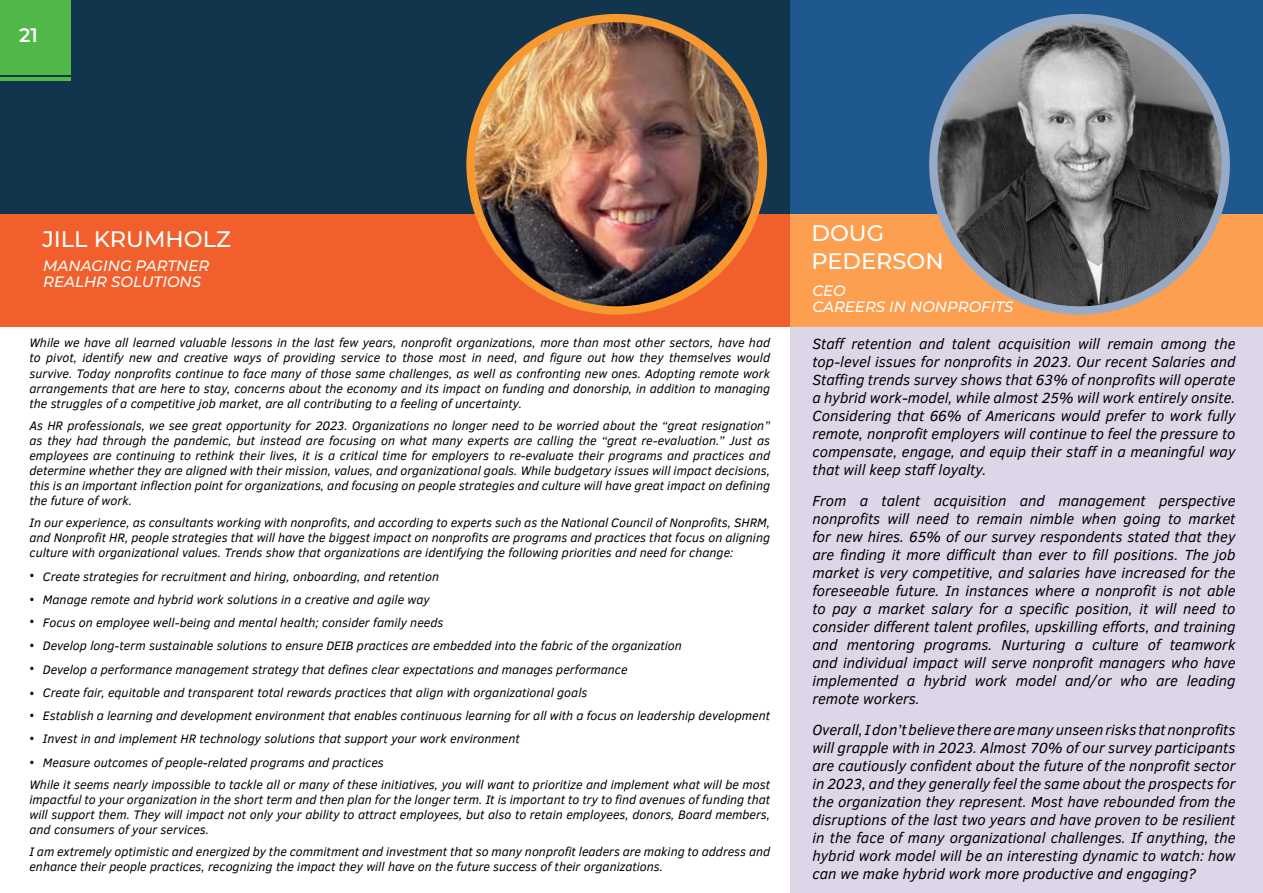
<style>
.page{position:relative;width:1263px;height:893px;background:#fff}
.page>*{position:absolute;margin:0;border:0;box-sizing:border-box;transform-origin:0 0}
.t1{font:500 22.5px/27.8px "Montserrat";color:#fff}
.t2{font:600 19.5px "Montserrat";color:#fff}
.t3{font:italic 15px/18px "Clear Sans";color:#000;text-align:justify}
.t4{font:italic 500 15px/15.8px "Montserrat";color:#fff}
.t5{font:15px/23.9px "Roboto";color:#000}
.t6{font:italic 12.6px/15.1px "Clear Sans";color:#000;text-align:justify}
</style>
<div class="page">
<div style="left:0;top:0;width:1263px;height:285px;background:#12354e"></div>
<div style="left:0;top:214px;width:1263px;height:112px;background:#f15f2c"></div>
<svg style="left:790px;top:0;width:473px;height:893px;background:#c4becd"></svg>
<img style="left:473px;top:18px;width:290px;height:288px">
<div style="left:466px;top:14px;width:301px;height:301px;border:8px solid #f8992f;border-radius:50%"></div>
<img style="left:933px;top:18px;width:293px;height:292px;border-radius:146px">
<div style="left:929px;top:14px;width:301px;height:301px;border:8px solid #98abc6;border-radius:50%"></div>
<div style="left:0;top:0;width:71px;height:75px;background:#50b848"></div>
<hr style="left:0;top:77px;width:71px;height:4px;background:#50b848">
<h2 class="t2" style="left:19px;top:21px;width:20px">21</h2>
<h1 class="t1" style="left:42px;top:224px;width:190px">JILL KRUMHOLZ</h1>
<p class="t4" style="left:43px;top:258px;width:168px">MANAGING PARTNER<br>REALHR SOLUTIONS</p>
<p class="t6" style="left:29px;top:335px;width:742px">While we have all learned valuable lessons in the last few years, nonprofit organizations, more than most other sectors, have had to pivot, identify new and creative ways of providing service to those most in need, and figure out how they themselves would survive. Today nonprofits continue to face many of those same challenges, as well as confronting new ones. Adopting remote work arrangements that are here to stay, concerns about the economy and its impact on funding and donorship, in addition to managing the struggles of a competitive job market, are all contributing to a feeling of uncertainty.</p>
<p class="t6" style="left:29px;top:418px;width:742px">As HR professionals, we see great opportunity for 2023. Organizations no longer need to be worried about the “great resignation” as they had through the pandemic, but instead are focusing on what many experts are calling the “great re-evaluation.” Just as employees are continuing to rethink their lives, it is a critical time for employers to re-evaluate their programs and practices and determine whether they are aligned with their mission, values, and organizational goals. While budgetary issues will impact decisions, this is an important inflection point for organizations, and focusing on people strategies and culture will have great impact on defining the future of work.</p>
<p class="t6" style="left:29px;top:515px;width:742px">In our experience, as consultants working with nonprofits, and according to experts such as the National Council of Nonprofits, SHRM, and Nonprofit HR, people strategies that will have the biggest impact on nonprofits are programs and practices that focus on aligning culture with organizational values. Trends show that organizations are identifying the following priorities and need for change:</p>
<p class="t6" style="left:43px;top:564px;width:729px;line-height:23.2px;text-align:left">Create strategies for recruitment and hiring, onboarding, and retention<br>Manage remote and hybrid work solutions in a creative and agile way<br>Focus on employee well-being and mental health; consider family needs<br>Develop long-term sustainable solutions to ensure DEIB practices are embedded into the fabric of the organization<br>Develop a performance management strategy that defines clear expectations and manages performance<br>Create fair, equitable and transparent total rewards practices that align with organizational goals<br>Establish a learning and development environment that enables continuous learning for all with a focus on leadership development Invest in and implement HR technology solutions that support your work environment<br>Measure outcomes of people-related programs and practices</p>
<p class="t6" style="left:29px;top:776px;width:742px">While it seems nearly impossible to tackle all or many of these initiatives, you will want to prioritize and implement what will be most impactful to your organization in the short term and then plan for the longer term. It is important to try to find avenues of funding that will support them. They will impact not only your ability to attract employees, but also to retain employees, donors, Board members, and consumers of your services.</p>
<p class="t6" style="left:29px;top:843px;width:742px">I am extremely optimistic and energized by the commitment and investment that so many nonprofit leaders are making to address and enhance their people practices, recognizing the impact they will have on the future success of their organizations.</p>
<p class="t5" style="left:29px;top:563px;width:7px">• •</p>
<p class="t5" style="left:29px;top:609px;width:7px">• •</p>
<p class="t5" style="left:29px;top:655px;width:7px;line-height:25px">• •</p>
<p class="t5" style="left:29px;top:703px;width:7px;text-align:justify">• • •</p>
<h1 class="t1" style="left:811px;top:219px;width:134px">DOUG<br>PEDERSON</h1>
<p class="t4" style="left:812px;top:282px;width:202px">CEO<br>CAREERS IN NONPROFITS</p>
<p class="t3" style="left:812px;top:335px;width:425px">Staff retention and talent acquisition will remain among the top-level issues for nonprofits in 2023. Our recent Salaries and Staffing trends survey shows that 63% of nonprofits will operate a hybrid work-model, while almost 25% will work entirely onsite.<br>Considering that 66% of Americans would prefer to work fully remote, nonprofit employers will continue to feel the pressure to compensate, engage, and equip their staff in a meaningful way that will keep staff loyalty.</p>
<p class="t3" style="left:812px;top:491px;width:425px">From a talent acquisition and management perspective nonprofits will need to remain nimble when going to market for new hires. 65% of our survey respondents stated that they are finding it more difficult than ever to fill positions. The job market is very competitive, and salaries have increased for the foreseeable future. In instances where a nonprofit is not able to pay a market salary for a specific position, it will need to consider different talent profiles, upskilling efforts, and training and mentoring programs. Nurturing a culture of teamwork and individual impact will serve nonprofit managers who have implemented a hybrid work model and/or who are leading remote workers.</p>
<p class="t3" style="left:812px;top:720px;width:425px">Overall, I don’t believe there are many unseen risks that nonprofits will grapple with in 2023. Almost 70% of our survey participants are cautiously confident about the future of the nonprofit sector in 2023, and they generally feel the same about the prospects for the organization they represent. Most have rebounded from the disruptions of the last two years and have proven to be resilient in the face of many organizational challenges. If anything, the hybrid work model will be an interesting dynamic to watch: how can we make hybrid work more productive and engaging?</p>
</div>
